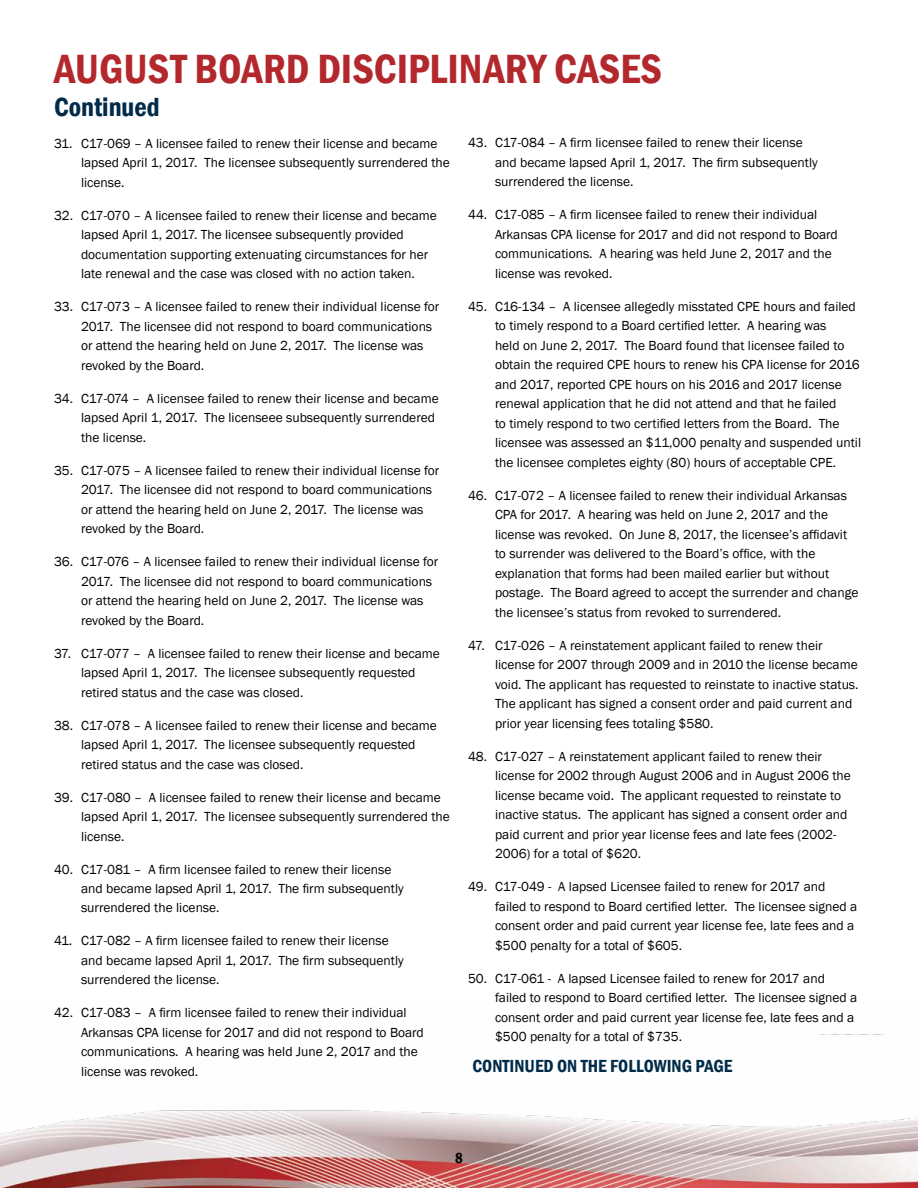
<style>
.page{position:relative;width:918px;height:1188px;background:#fff}
.page>*{position:absolute;margin:0;border:0;box-sizing:border-box;transform-origin:0 0}
.t1{font:600 condensed 42px "Franklin Gothic";color:#b3282d}
.t2{font:600 condensed 27px "Franklin Gothic";color:#002b49}
.t3{font:600 condensed 18px "Franklin Gothic";color:#002b49}
.t4{font:600 condensed 15px "Franklin Gothic";color:#000}
.t5{font:13.5px/19.5px "Franklin Gothic";color:#000}
</style>
<div class="page">
<img style="left:0;top:1034px;width:918px;height:154px">
<h1 class="t1" style="left:54px;top:41px;width:609px">AUGUST BOARD DISCIPLINARY CASES</h1>
<h2 class="t2" style="left:54px;top:89px;width:107px">Continued</h2>
<p class="t5" style="left:81px;top:134px;width:370px;text-indent:-27px">31. C17-069 – A licensee failed to renew their license and became lapsed April 1, 2017. The licensee subsequently surrendered the license.</p>
<p class="t5" style="left:81px;top:206px;width:357px;text-indent:-27px">32. C17-070 – A licensee failed to renew their license and became lapsed April 1, 2017. The licensee subsequently provided documentation supporting extenuating circumstances for her late renewal and the case was closed with no action taken.</p>
<p class="t5" style="left:81px;top:297px;width:360px;text-indent:-27px">33. C17-073 – A licensee failed to renew their individual license for 2017. The licensee did not respond to board communications or attend the hearing held on June 2, 2017. The license was revoked by the Board.</p>
<p class="t5" style="left:81px;top:389px;width:359px;text-indent:-27px">34. C17-074 – A licensee failed to renew their license and became lapsed April 1, 2017. The licenseee subsequently surrendered the license.</p>
<p class="t5" style="left:81px;top:461px;width:360px;text-indent:-27px">35. C17-075 – A licensee failed to renew their individual license for 2017. The licensee did not respond to board communications or attend the hearing held on June 2, 2017. The license was revoked by the Board.</p>
<p class="t5" style="left:81px;top:552px;width:359px;text-indent:-27px">36. C17-076 – A licensee failed to renew their individual license for 2017. The licensee did not respond to board communications or attend the hearing held on June 2, 2017. The license was revoked by the Board.</p>
<p class="t5" style="left:81px;top:644px;width:360px;text-indent:-27px">37. C17-077 – A licensee failed to renew their license and became lapsed April 1, 2017. The licensee subsequently requested retired status and the case was closed.</p>
<p class="t5" style="left:81px;top:716px;width:357px;text-indent:-27px">38. C17-078 – A licensee failed to renew their license and became lapsed April 1, 2017. The licensee subsequently requested retired status and the case was closed.</p>
<p class="t5" style="left:81px;top:788px;width:370px;text-indent:-27px">39. C17-080 – A licensee failed to renew their license and became lapsed April 1, 2017. The licensee subsequently surrendered the license.</p>
<p class="t5" style="left:81px;top:860px;width:324px;text-indent:-27px">40. C17-081 – A firm licensee failed to renew their license and became lapsed April 1, 2017. The firm subsequently surrendered the license.</p>
<p class="t5" style="left:81px;top:932px;width:324px;text-indent:-27px">41. C17-082 – A firm licensee failed to renew their license and became lapsed April 1, 2017. The firm subsequently surrendered the license.</p>
<p class="t5" style="left:81px;top:1004px;width:344px;text-indent:-27px">42. C17-083 – A firm licensee failed to renew their individual Arkansas CPA license for 2017 and did not respond to Board communications. A hearing was held June 2, 2017 and the license was revoked.</p>
<p class="t5" style="left:495px;top:133px;width:324px;text-indent:-27px">43. C17-084 – A firm licensee failed to renew their license and became lapsed April 1, 2017. The firm subsequently surrendered the license.</p>
<p class="t5" style="left:495px;top:205px;width:344px;text-indent:-27px">44. C17-085 – A firm licensee failed to renew their individual Arkansas CPA license for 2017 and did not respond to Board communications. A hearing was held June 2, 2017 and the license was revoked.</p>
<p class="t5" style="left:495px;top:297px;width:368px;text-indent:-27px">45. C16-134 – A licensee allegedly misstated CPE hours and failed to timely respond to a Board certified letter. A hearing was<br>held on June 2, 2017. The Board found that licensee failed to obtain the required CPE hours to renew his CPA license for 2016 and 2017, reported CPE hours on his 2016 and 2017 license renewal application that he did not attend and that he failed<br>to timely respond to two certified letters from the Board. The licensee was assessed an $11,000 penalty and suspended until the licensee completes eighty (80) hours of acceptable CPE.</p>
<p class="t5" style="left:495px;top:486px;width:365px;text-indent:-27px">46. C17-072 – A licensee failed to renew their individual Arkansas CPA for 2017. A hearing was held on June 2, 2017 and the license was revoked. On June 8, 2017, the licensee’s affidavit to surrender was delivered to the Board’s office, with the explanation that forms had been mailed earlier but without postage. The Board agreed to accept the surrender and change the licensee’s status from revoked to surrendered.</p>
<p class="t5" style="left:495px;top:636px;width:365px;text-indent:-27px">47. C17-026 – A reinstatement applicant failed to renew their license for 2007 through 2009 and in 2010 the license became void. The applicant has requested to reinstate to inactive status.<br>The applicant has signed a consent order and paid current and prior year licensing fees totaling $580.</p>
<p class="t5" style="left:495px;top:747px;width:357px;text-indent:-27px">48. C17-027 – A reinstatement applicant failed to renew their license for 2002 through August 2006 and in August 2006 the license became void. The applicant requested to reinstate to inactive status. The applicant has signed a consent order and paid current and prior year license fees and late fees (2002- 2006) for a total of $620.</p>
<p class="t5" style="left:495px;top:877px;width:364px;text-indent:-27px">49. C17-049 - A lapsed Licensee failed to renew for 2017 and failed to respond to Board certified letter. The licensee signed a consent order and paid current year license fee, late fees and a $500 penalty for a total of $605.</p>
<p class="t5" style="left:495px;top:969px;width:364px;text-indent:-27px">50. C17-061 - A lapsed Licensee failed to renew for 2017 and failed to respond to Board certified letter. The licensee signed a consent order and paid current year license fee, late fees and a $500 penalty for a total of $735.</p>
<h3 class="t3" style="left:472px;top:1054px;width:261px">CONTINUED ON THE FOLLOWING PAGE</h3>
<p class="t4" style="left:455px;top:1148px;width:9px">8</p>
</div>
